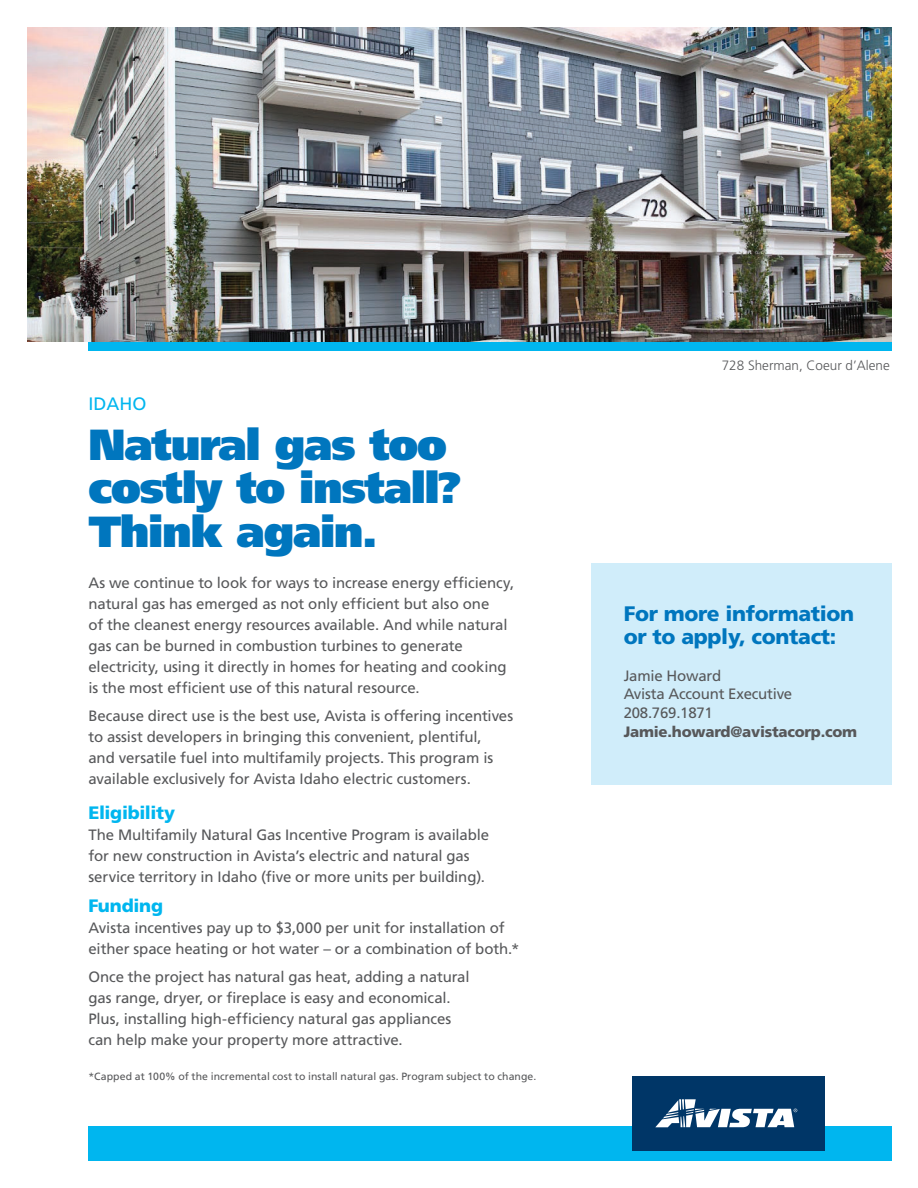
<style>
.page{position:relative;width:918px;height:1188px;background:#fff}
.page>*{position:absolute;margin:0;border:0;box-sizing:border-box;transform-origin:0 0}
.t1{font:900 43.5px/43.5px "Frutiger LT Std";letter-spacing:-.03em;color:#0076be}
.t2{font:900 21px/22.5px "Frutiger LT Std";letter-spacing:-.015em;color:#0076be}
.t3{font:900 18px "Frutiger LT Std";letter-spacing:-.015em;color:#00b6ef}
.t4{font:18px "Frutiger LT Std";color:#00b6ef}
.t5{font:15px/21px "Frutiger LT Std";letter-spacing:-.005em;color:#57585a}
.t6{font:900 15px "Frutiger LT Std";letter-spacing:-.015em;color:#57585a}
.t7{font:300 13.5px "Frutiger LT Std";color:#57585a}
.t8{font:10.5px "Frutiger LT Std";letter-spacing:.005em;color:#57585a}
</style>
<div class="page">
<div style="left:88px;top:338px;width:804px;height:13px;background:#00b6ef"></div>
<img style="left:28px;top:27px;width:864px;height:314px">
<div style="left:88px;top:1126px;width:804px;height:35px;background:#00b6ef"></div>
<div style="left:632px;top:1077px;width:193px;height:74px;background:#003667"></div>
<svg style="left:655px;top:1099px;width:142px;height:28px"></svg>
<div style="left:591px;top:564px;width:301px;height:221px;background:#d0edfa"></div>
<p class="t4" style="left:88px;top:393px;width:59px">IDAHO</p>
<h1 class="t1" style="left:88px;top:422px;width:375px">Natural gas too costly to install?<br>Think again.</h1>
<p class="t5" style="left:88px;top:572px;width:427px">As we continue to look for ways to increase energy efficiency, natural gas has emerged as not only efficient but also one<br>of the cleanest energy resources available. And while natural gas can be burned in combustion turbines to generate electricity, using it directly in homes for heating and cooking is the most efficient use of this natural resource.</p>
<p class="t5" style="left:88px;top:706px;width:426px">Because direct use is the best use, Avista is offering incentives to assist developers in bringing this convenient, plentiful,<br>and versatile fuel into multifamily projects. This program is available exclusively for Avista Idaho electric customers.</p>
<p class="t3" style="left:88px;top:802px;width:88px">Eligibility</p>
<p class="t5" style="left:88px;top:824px;width:402px">The Multifamily Natural Gas Incentive Program is available for new construction in Avista’s electric and natural gas service territory in Idaho (five or more units per building).</p>
<p class="t3" style="left:88px;top:895px;width:76px">Funding</p>
<p class="t5" style="left:88px;top:917px;width:433px">Avista incentives pay up to $3,000 per unit for installation of either space heating or hot water – or a combination of both.*</p>
<p class="t5" style="left:88px;top:967px;width:383px">Once the project has natural gas heat, adding a natural gas range, dryer, or fireplace is easy and economical.<br>Plus, installing high-efficiency natural gas appliances can help make your property more attractive.</p>
<p class="t8" style="left:88px;top:1070px;width:449px">*Capped at 100% of the incremental cost to install natural gas. Program subject to change.</p>
<p class="t7" style="left:722px;top:357px;width:170px">728 Sherman, Coeur d’Alene</p>
<h2 class="t2" style="left:624px;top:603px;width:232px">For more information or to apply, contact:</h2>
<p class="t5" style="left:624px;top:666px;width:170px;line-height:18.8px">Jamie Howard<br>Avista Account Executive<br>208.769.1871</p>
<p class="t6" style="left:624px;top:723px;width:235px">Jamie.howard@avistacorp.com</p>
</div>
